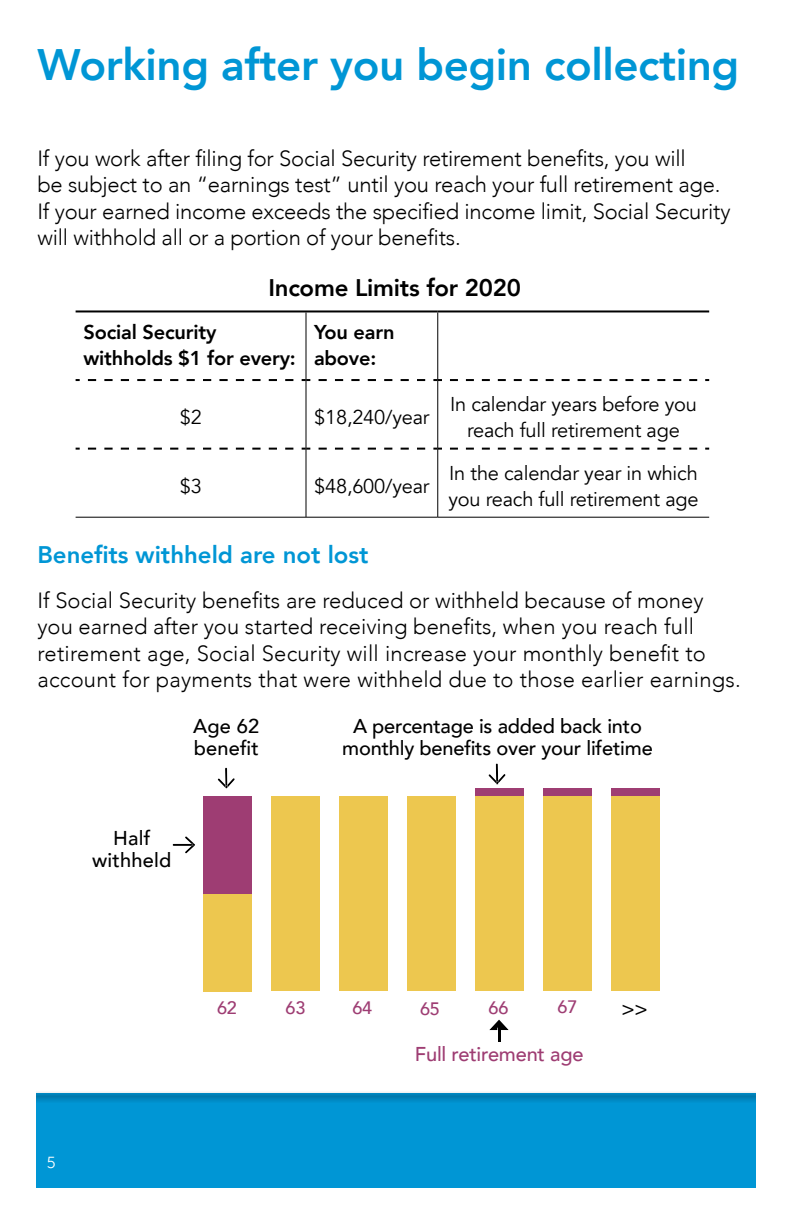
<style>
.page{position:relative;width:792px;height:1224px;background:#fff}
.page>*{position:absolute;margin:0;border:0;box-sizing:border-box;transform-origin:0 0}
.t1{font:800 44px "Avenir";letter-spacing:-.01em;color:#0096d5}
.t2{font:800 24px "Avenir";color:#0096d5}
.t3{font:800 24px "Avenir";letter-spacing:-.01em;color:#000}
.t4{font:300 22px/26.4px "Avenir";letter-spacing:.01em;color:#000}
.t5{font:300 22px/26.4px "Avenir";letter-spacing:-.01em;color:#000}
.t6{font:20px/26px "Avenir";letter-spacing:-.01em;color:#000;text-align:center}
.t7{font:500 20px/22px "Avenir";letter-spacing:-.01em;color:#000;text-align:center}
.t8{font:800 20px/26px "Avenir";letter-spacing:-.01em;color:#000}
.t9{font:500 20px/22px "Avenir";letter-spacing:.01em;color:#000}
.t10{font:500 20px "Avenir";letter-spacing:-.01em;color:#9e3d73}
.t11{font:500 18px "Avenir";letter-spacing:-.01em;color:#9e3d73}
.t12{font:16px "Museo Sans 300";color:#fff}
</style>
<div class="page">
<svg style="left:36px;top:1092px;width:720px;height:95px;background:#0295d2"></svg>
<hr style="left:76px;top:310px;width:230px;height:2px;background:#000">
<hr style="left:306px;top:310px;width:132px;height:2px;background:#000">
<hr style="left:438px;top:310px;width:271px;height:2px;background:#000">
<svg style="left:88px;top:379px;width:222px;height:2px"></svg>
<svg style="left:319px;top:379px;width:123px;height:2px"></svg>
<svg style="left:450px;top:379px;width:259px;height:2px"></svg>
<svg style="left:88px;top:448px;width:222px;height:2px"></svg>
<svg style="left:319px;top:448px;width:123px;height:2px"></svg>
<svg style="left:450px;top:448px;width:259px;height:2px"></svg>
<hr style="left:76px;top:517px;width:230px;height:1px;background:#000">
<hr style="left:306px;top:517px;width:132px;height:1px;background:#000">
<hr style="left:438px;top:517px;width:271px;height:1px;background:#000">
<hr style="left:306px;top:312px;width:1px;height:68px;background:#000">
<hr style="left:437px;top:312px;width:1px;height:68px;background:#000">
<hr style="left:306px;top:380px;width:1px;height:69px;background:#000">
<hr style="left:437px;top:380px;width:1px;height:69px;background:#000">
<hr style="left:306px;top:449px;width:1px;height:68px;background:#000">
<hr style="left:437px;top:449px;width:1px;height:68px;background:#000">
<div style="left:215px;top:764px;width:20px;height:26px;background:#000;opacity:.48"></div>
<div style="left:486px;top:760px;width:20px;height:26px;background:#000;opacity:.48"></div>
<div style="left:169px;top:834px;width:28px;height:20px;background:#000;opacity:.48"></div>
<div style="left:271px;top:797px;width:48px;height:194px;background:#edc74f"></div>
<div style="left:407px;top:797px;width:48px;height:194px;background:#edc74f"></div>
<div style="left:543px;top:796px;width:48px;height:195px;background:#edc74f"></div>
<div style="left:543px;top:789px;width:48px;height:7px;background:#9e3d73"></div>
<div style="left:339px;top:797px;width:48px;height:194px;background:#edc74f"></div>
<div style="left:611px;top:796px;width:48px;height:195px;background:#edc74f"></div>
<div style="left:611px;top:788px;width:48px;height:8px;background:#9e3d73"></div>
<div style="left:203px;top:894px;width:48px;height:97px;background:#edc74f"></div>
<div style="left:203px;top:797px;width:48px;height:97px;background:#9e3d73"></div>
<div style="left:475px;top:796px;width:48px;height:195px;background:#edc74f"></div>
<div style="left:475px;top:789px;width:48px;height:7px;background:#9e3d73"></div>
<div style="left:488px;top:1016px;width:24px;height:26px;background:#000;opacity:.48"></div>
<h1 class="t1" style="left:37px;top:30px;width:703px">Working after you begin collecting</h1>
<p class="t5" style="left:37px;top:145px;width:695px">If you work after filing for Social Security retirement benefits, you will<br>be subject to an “earnings test” until you reach your full retirement age.<br>If your earned income exceeds the specified income limit, Social Security will withhold all or a portion of your benefits.</p>
<p class="t3" style="left:268px;top:269px;width:254px">Income Limits for 2020</p>
<p class="t8" style="left:84px;top:320px;width:214px">Social Security withholds $1 for every:</p>
<p class="t8" style="left:314px;top:320px;width:82px">You earn above:</p>
<p class="t6" style="left:180px;top:405px;width:24px">$2</p>
<p class="t6" style="left:314px;top:405px;width:117px">$18,240/year</p>
<p class="t6" style="left:450px;top:392px;width:248px">In calendar years before you reach full retirement age</p>
<p class="t6" style="left:180px;top:473px;width:24px">$3</p>
<p class="t6" style="left:314px;top:473px;width:117px">$48,600/year</p>
<p class="t6" style="left:448px;top:460px;width:252px;text-align:left">In the calendar year in which you reach full retirement age</p>
<p class="t2" style="left:37px;top:536px;width:333px">Benefits withheld are not lost</p>
<p class="t4" style="left:37px;top:587px;width:705px">If Social Security benefits are reduced or withheld because of money you earned after you started receiving benefits, when you reach full retirement age, Social Security will increase your monthly benefit to account for payments that were withheld due to those earlier earnings.</p>
<p class="t9" style="left:193px;top:714px;width:68px">Age 62 benefit</p>
<p class="t7" style="left:342px;top:714px;width:312px">A percentage is added back into monthly benefits over your lifetime</p>
<p class="t9" style="left:92px;top:826px;width:81px;text-align:center">Half withheld</p>
<p class="t12" style="left:47px;top:1154px;width:10px">5</p>
<p class="t11" style="left:217px;top:992px;width:21px">62</p>
<p class="t11" style="left:286px;top:992px;width:21px">63</p>
<p class="t11" style="left:352px;top:992px;width:21px">64</p>
<p class="t11" style="left:420px;top:993px;width:21px">65</p>
<p class="t11" style="left:489px;top:992px;width:21px">66</p>
<p class="t11" style="left:558px;top:991px;width:21px">67</p>
<p class="t7" style="left:621px;top:997px;width:28px">&gt;&gt;</p>
<p class="t10" style="left:415px;top:1036px;width:170px">Full retirement age</p>
</div>
